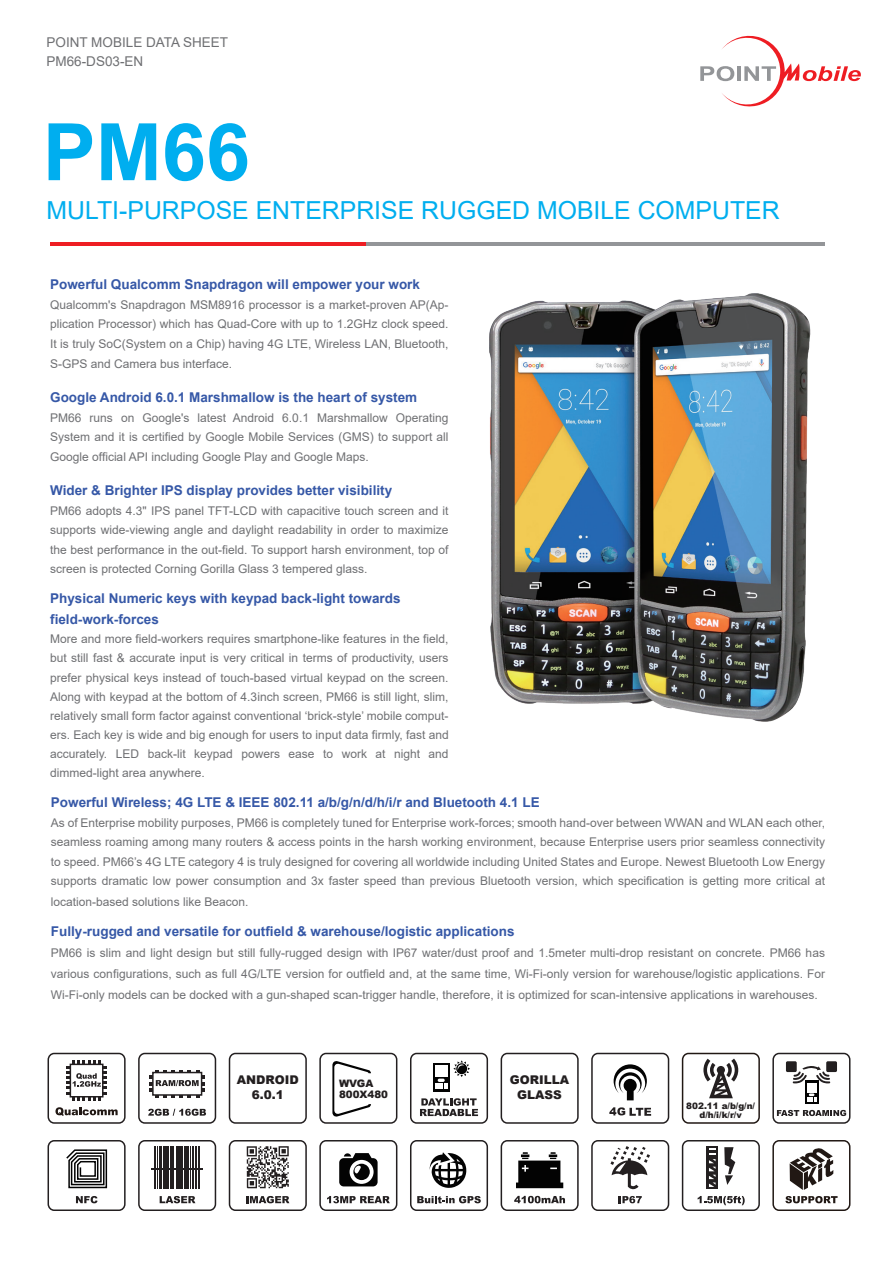
<style>
.page{position:relative;width:893px;height:1263px;background:#fff}
.page>*{position:absolute;margin:0;border:0;box-sizing:border-box;transform-origin:0 0}
.t1{font:700 79.35px "Arial";color:#00aeef}
.t2{font:24.75px "Arial";color:#00aeef}
.t3{font:700 13.5px/21px "Arial";color:#3658a7}
.t4{font:13.5px/19px "Arial";color:#6f7073}
.t5{font:12px/19.5px "Arial";color:#6f7073;text-align:justify}
.t6{font:900 12px/14.4px "Arial";color:#231f20;text-align:center}
.t7{font:900 10.2px/10.6px "Arial";color:#231f20}
.t8{font:900 8.85px/8.9px "Arial";color:#231f20;text-align:center}
</style>
<div class="page">
<svg style="left:700px;top:35px;width:161px;height:72px"></svg>
<hr style="left:50px;top:242px;width:346px;height:4px;background:#ee1d23">
<hr style="left:367px;top:242px;width:458px;height:4px;background:#939598">
<img style="left:489px;top:293px;width:322px;height:429px">
<div style="left:229px;top:1053px;width:78px;height:71px;border:2px solid #231f20;border-radius:6px"></div>
<div style="left:591px;top:1053px;width:78px;height:71px;border:2px solid #231f20;border-radius:6px"></div>
<svg style="left:614px;top:1064px;width:33px;height:36px"></svg>
<svg style="left:609px;top:1107px;width:42px;height:9px"></svg>
<div style="left:138px;top:1053px;width:78px;height:71px;border:2px solid #231f20;border-radius:6px"></div>
<svg style="left:150px;top:1070px;width:55px;height:28px"></svg>
<svg style="left:148px;top:1109px;width:58px;height:7px"></svg>
<div style="left:501px;top:1053px;width:78px;height:71px;border:2px solid #231f20;border-radius:6px"></div>
<div style="left:319px;top:1053px;width:78px;height:71px;border:2px solid #231f20;border-radius:6px"></div>
<svg style="left:332px;top:1061px;width:39px;height:56px"></svg>
<div style="left:229px;top:1140px;width:78px;height:71px;border:2px solid #231f20;border-radius:6px"></div>
<svg style="left:246px;top:1196px;width:43px;height:7px"></svg>
<svg style="left:247px;top:1146px;width:42px;height:42px"></svg>
<div style="left:410px;top:1140px;width:78px;height:71px;border:2px solid #231f20;border-radius:6px"></div>
<svg style="left:417px;top:1196px;width:64px;height:7px"></svg>
<svg style="left:429px;top:1152px;width:37px;height:36px"></svg>
<div style="left:48px;top:1140px;width:78px;height:71px;border:2px solid #231f20;border-radius:6px"></div>
<svg style="left:76px;top:1196px;width:22px;height:7px"></svg>
<svg style="left:66px;top:1149px;width:42px;height:40px"></svg>
<div style="left:591px;top:1140px;width:78px;height:71px;border:2px solid #231f20;border-radius:6px"></div>
<svg style="left:610px;top:1146px;width:40px;height:43px"></svg>
<svg style="left:619px;top:1196px;width:23px;height:7px"></svg>
<div style="left:682px;top:1140px;width:78px;height:71px;border:2px solid #231f20;border-radius:6px"></div>
<div style="left:706px;top:1146px;width:12px;height:43px;background:#231f20"></div>
<svg style="left:724px;top:1147px;width:11px;height:38px"></svg>
<svg style="left:709px;top:1148px;width:6px;height:39px"></svg>
<svg style="left:698px;top:1196px;width:47px;height:9px"></svg>
<div style="left:772px;top:1140px;width:78px;height:71px;border:2px solid #211814;border-radius:6px"></div>
<svg style="left:790px;top:1148px;width:43px;height:42px"></svg>
<svg style="left:785px;top:1196px;width:53px;height:7px"></svg>
<div style="left:319px;top:1140px;width:78px;height:71px;border:2px solid #231f20;border-radius:6px"></div>
<svg style="left:339px;top:1153px;width:39px;height:33px"></svg>
<svg style="left:327px;top:1196px;width:63px;height:7px"></svg>
<div style="left:138px;top:1140px;width:78px;height:71px;border:2px solid #231f20;border-radius:6px"></div>
<svg style="left:160px;top:1196px;width:35px;height:7px"></svg>
<hr style="left:155px;top:1146px;width:1px;height:43px;background:#231f20">
<hr style="left:157px;top:1146px;width:1px;height:43px;background:#231f20">
<hr style="left:160px;top:1146px;width:1px;height:43px;background:#231f20">
<hr style="left:163px;top:1146px;width:2px;height:43px;background:#231f20">
<hr style="left:159px;top:1146px;width:1px;height:43px;background:#231f20">
<hr style="left:166px;top:1146px;width:1px;height:43px;background:#231f20">
<hr style="left:168px;top:1146px;width:1px;height:43px;background:#231f20">
<hr style="left:170px;top:1146px;width:2px;height:43px;background:#231f20">
<hr style="left:173px;top:1146px;width:1px;height:43px;background:#231f20">
<hr style="left:179px;top:1146px;width:2px;height:43px;background:#231f20">
<hr style="left:176px;top:1146px;width:1px;height:43px;background:#231f20">
<hr style="left:178px;top:1146px;width:1px;height:43px;background:#231f20">
<hr style="left:181px;top:1146px;width:2px;height:43px;background:#231f20">
<hr style="left:185px;top:1146px;width:2px;height:43px;background:#231f20">
<hr style="left:188px;top:1146px;width:1px;height:43px;background:#231f20">
<hr style="left:190px;top:1146px;width:1px;height:43px;background:#231f20">
<hr style="left:192px;top:1146px;width:2px;height:43px;background:#231f20">
<hr style="left:196px;top:1146px;width:1px;height:43px;background:#231f20">
<hr style="left:198px;top:1146px;width:1px;height:43px;background:#231f20">
<hr style="left:151px;top:1168px;width:52px;height:2px;background:#231f20">
<div style="left:501px;top:1140px;width:78px;height:71px;border:2px solid #231f20;border-radius:6px"></div>
<svg style="left:516px;top:1152px;width:47px;height:36px"></svg>
<svg style="left:514px;top:1196px;width:51px;height:7px"></svg>
<div style="left:410px;top:1053px;width:78px;height:71px;border:2px solid #231f20;border-radius:6px"></div>
<svg style="left:420px;top:1098px;width:58px;height:18px"></svg>
<div style="left:433px;top:1063px;width:17px;height:29px;background:#030303"></div>
<div style="left:435px;top:1065px;width:13px;height:12px;background:#fff"></div>
<svg style="left:435px;top:1078px;width:12px;height:11px"></svg>
<svg style="left:453px;top:1060px;width:17px;height:17px"></svg>
<div style="left:48px;top:1053px;width:78px;height:71px;border:2px solid #231f20;border-radius:6px"></div>
<svg style="left:66px;top:1060px;width:41px;height:41px"></svg>
<svg style="left:55px;top:1107px;width:63px;height:9px"></svg>
<div style="left:772px;top:1053px;width:78px;height:71px;border:2px solid #231f20;border-radius:6px"></div>
<svg style="left:777px;top:1110px;width:69px;height:6px"></svg>
<div style="left:786px;top:1061px;width:11px;height:11px;background:#231f20;border-radius:2px"></div>
<div style="left:826px;top:1061px;width:11px;height:11px;background:#231f20;border-radius:2px"></div>
<svg style="left:793px;top:1066px;width:37px;height:17px"></svg>
<svg style="left:805px;top:1081px;width:13px;height:23px"></svg>
<div style="left:807px;top:1083px;width:10px;height:9px;background:#fff"></div>
<svg style="left:807px;top:1093px;width:10px;height:9px"></svg>
<div style="left:682px;top:1053px;width:78px;height:71px;border:2px solid #211814;border-radius:6px"></div>
<svg style="left:703px;top:1058px;width:35px;height:40px"></svg>
<p class="t4" style="left:47px;top:33px;width:183px">POINT MOBILE DATA SHEET<br>PM66-DS03-EN</p>
<h1 class="t1" style="left:43px;top:96px;width:209px">PM66</h1>
<h2 class="t2" style="left:47px;top:193px;width:735px">MULTI-PURPOSE ENTERPRISE RUGGED MOBILE COMPUTER</h2>
<p class="t3" style="left:50px;top:274px;width:371px">Powerful Qualcomm Snapdragon will empower your work</p>
<p class="t5" style="left:50px;top:295px;width:400px">Qualcomm's Snapdragon MSM8916 processor is a market-proven AP(Ap&shy;plication Processor) which has Quad-Core with up to 1.2GHz clock speed.<br>It is truly SoC(System on a Chip) having 4G LTE, Wireless LAN, Bluetooth, S-GPS and Camera bus interface.</p>
<p class="t3" style="left:50px;top:387px;width:369px">Google Android 6.0.1 Marshmallow is the heart of system</p>
<p class="t5" style="left:50px;top:407px;width:400px">PM66 runs on Google's latest Android 6.0.1 Marshmallow Operating System and it is certified by Google Mobile Services (GMS) to support all Google official API including Google Play and Google Maps.</p>
<p class="t3" style="left:50px;top:480px;width:343px">Wider &amp; Brighter IPS display provides better visibility</p>
<p class="t5" style="left:50px;top:501px;width:400px">PM66 adopts 4.3" IPS panel TFT-LCD with capacitive touch screen and it supports wide-viewing angle and daylight readability in order to maximize the best performance in the out-field. To support harsh environment, top of screen is protected Corning Gorilla Glass 3 tempered glass.</p>
<p class="t3" style="left:50px;top:588px;width:352px">Physical Numeric keys with keypad back-light towards field-work-forces</p>
<p class="t5" style="left:50px;top:629px;width:400px">More and more field-workers requires smartphone-like features in the field, but still fast &amp; accurate input is very critical in terms of productivity, users prefer physical keys instead of touch-based virtual keypad on the screen.<br>Along with keypad at the bottom of 4.3inch screen, PM66 is still light, slim, relatively small form factor against conventional ‘brick-style’ mobile comput&shy;ers. Each key is wide and big enough for users to input data firmly, fast and accurately. LED back-lit keypad powers ease to work at night and dimmed-light area anywhere.</p>
<p class="t3" style="left:51px;top:792px;width:490px">Powerful Wireless; 4G LTE &amp; IEEE 802.11 a/b/g/n/d/h/i/r and Bluetooth 4.1 LE</p>
<p class="t5" style="left:51px;top:813px;width:776px">As of Enterprise mobility purposes, PM66 is completely tuned for Enterprise work-forces; smooth hand-over between WWAN and WLAN each other, seamless roaming among many routers &amp; access points in the harsh working environment, because Enterprise users prior seamless connectivity to speed. PM66’s 4G LTE category 4 is truly designed for covering all worldwide including United States and Europe. Newest Bluetooth Low Energy supports dramatic low power consumption and 3x faster speed than previous Bluetooth version, which specification is getting more critical at</p>
<p class="t5" style="left:51px;top:892px;width:199px">location-based solutions like Beacon.</p>
<p class="t3" style="left:51px;top:921px;width:465px">Fully-rugged and versatile for outfield &amp; warehouse/logistic applications</p>
<p class="t5" style="left:51px;top:942px;width:776px;line-height:21px">PM66 is slim and light design but still fully-rugged design with IP67 water/dust proof and 1.5meter multi-drop resistant on concrete. PM66 has various configurations, such as full 4G/LTE version for outfield and, at the same time, Wi-Fi-only version for warehouse/logistic applications. For Wi-Fi-only models can be docked with a gun-shaped scan-trigger handle, therefore, it is optimized for scan-intensive applications in warehouses.</p>
<p class="t6" style="left:237px;top:1072px;width:63px">ANDROID<br>6.0.1</p>
<p class="t6" style="left:510px;top:1072px;width:61px">GORILLA<br>GLASS</p>
<p class="t7" style="left:339px;top:1077px;width:50px">WVGA<br>800X480</p>
<p class="t8" style="left:686px;top:1101px;width:70px">802.11 a/b/g/n/ d/h/i/k/r/v</p>
</div>
